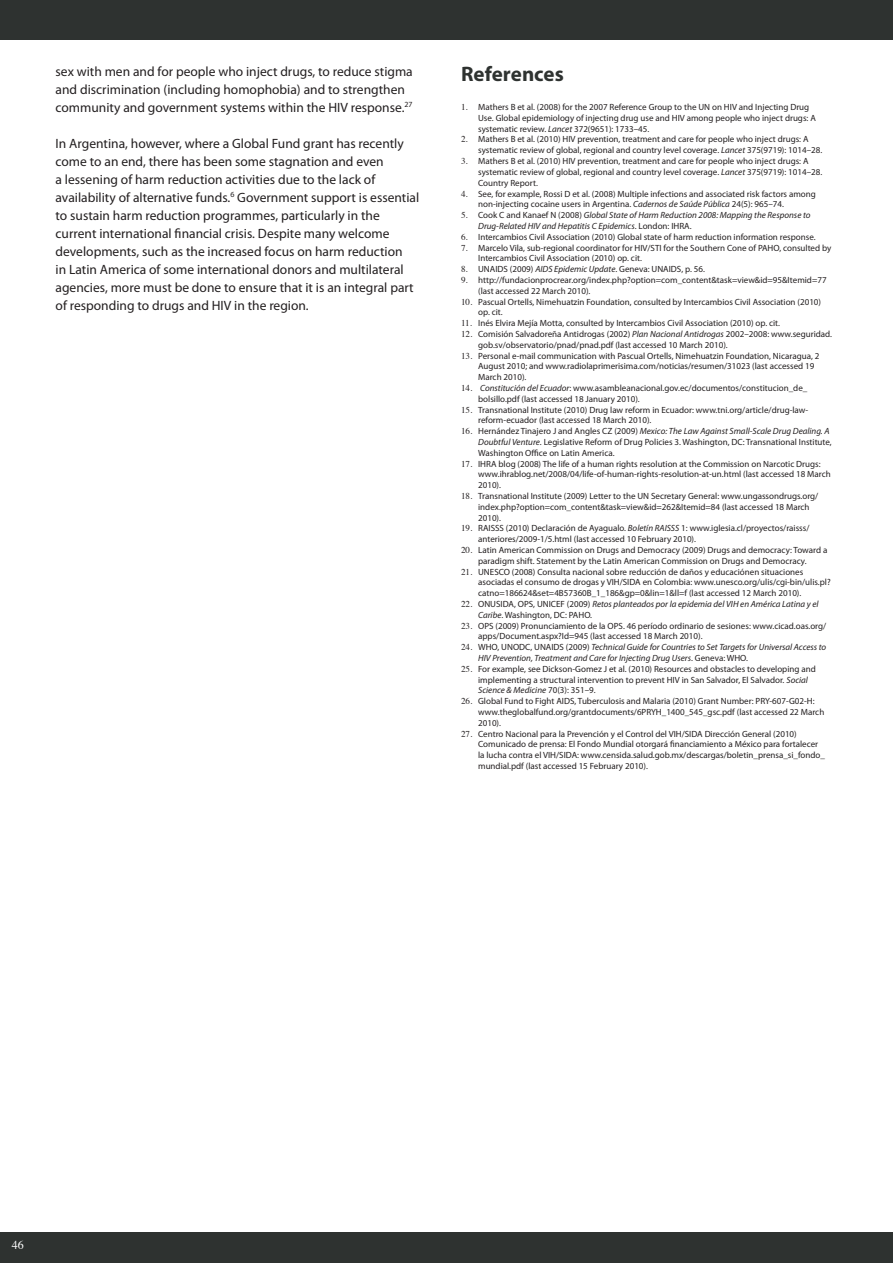
<style>
.page{position:relative;width:893px;height:1263px;background:#fff}
.page>*{position:absolute;margin:0;border:0;box-sizing:border-box;transform-origin:0 0}
.t1{font:700 21px "Myriad Pro";color:#2e3230}
.t2{font:13.5px/18px "Myriad Pro";color:#231f20}
.t3{font:12px "Times";color:#fff}
.t4{font:9px/10.8px "Myriad Pro";color:#231f20}
.t5{font:italic 9px/10.8px "Myriad Pro";color:#231f20}
.s1{font-family:"Times"}
.s2{font-style:italic}
.s3{font-family:"Times";font-style:normal}
.s4{font-style:normal}
</style>
<div class="page">
<div style="left:0;top:1233px;width:893px;height:30px;background:#2e3230"></div>
<div style="left:0;top:0;width:893px;height:39px;background:#2e3230"></div>
<h2 class="t2" style="left:56px;top:62px;width:359px">sex with men and for people who inject drugs, to reduce stigma and discrimination (including homophobia) and to strengthen community and government systems within the HIV response.<sup>27</sup></h2>
<p class="t2" style="left:56px;top:134px;width:365px">In Argentina, however, where a Global Fund grant has recently come to an end, there has been some stagnation and even<br>a lessening of harm reduction activities due to the lack of availability of alternative funds.<sup>6</sup> Government support is essential to sustain harm reduction programmes, particularly in the current international financial crisis. Despite many welcome developments, such as the increased focus on harm reduction<br>in Latin America of some international donors and multilateral agencies, more must be done to ensure that it is an integral part of responding to drugs and HIV in the region.</p>
<h1 class="t1" style="left:461px;top:62px;width:104px">References</h1>
<p class="t4" style="left:478px;top:102px;width:339px;text-indent:-17px"><span class="s1">1.</span> Mathers B et al. (2008) for the 2007 Reference Group to the UN on HIV and Injecting Drug<br>Use. Global epidemiology of injecting drug use and HIV among people who inject drugs: A systematic review. <span class="s2">Lancet</span> 372(9651): 1733–45.</p>
<p class="t4" style="left:478px;top:134px;width:346px;text-indent:-17px"><span class="s1">2.</span> Mathers B et al. (2010) HIV prevention, treatment and care for people who inject drugs: A systematic review of global, regional and country level coverage. <span class="s2">Lancet</span> 375(9719): 1014–28.</p>
<p class="t4" style="left:478px;top:156px;width:346px;text-indent:-17px"><span class="s1">3.</span> Mathers B et al. (2010) HIV prevention, treatment and care for people who inject drugs: A systematic review of global, regional and country level coverage. <span class="s2">Lancet</span> 375(9719): 1014–28.<br>Country Report.</p>
<p class="t4" style="left:478px;top:188px;width:339px;text-indent:-17px"><span class="s1">4.</span> See, for example, Rossi D et al. (2008) Multiple infections and associated risk factors among non-injecting cocaine users in Argentina. <span class="s2">Cadernos de Saúde Pública</span> 24(5): 965–74.</p>
<p class="t5" style="left:478px;top:210px;width:334px;text-indent:-17px"><span class="s3">5.</span> <span class="s4">Cook C and Kanaef N (2008)</span> Global State of Harm Reduction 2008: Mapping the Response to<br>Drug-Related HIV and Hepatitis C Epidemics<span class="s4">. London: IHRA.</span></p>
<p class="t4" style="left:461px;top:231px;width:356px"><span class="s1">6.</span> Intercambios Civil Association (2010) Global state of harm reduction information response.</p>
<p class="t4" style="left:478px;top:242px;width:355px;text-indent:-17px"><span class="s1">7.</span> Marcelo Vila, sub-regional coordinator for HIV/STI for the Southern Cone of PAHO, consulted by<br>Intercambios Civil Association (2010) op. cit.</p>
<p class="t4" style="left:461px;top:264px;width:245px"><span class="s1">8.</span> UNAIDS (2009) <span class="s2">AIDS Epidemic Update</span>. Geneva: UNAIDS, p. 56.</p>
<p class="t4" style="left:478px;top:275px;width:350px;text-indent:-17px"><span class="s1">9.</span> http://fundacionprocrear.org/index.php?option=com_content&amp;task=view&amp;id=95&amp;Itemid=77 (last accessed 22 March 2010).</p>
<p class="t4" style="left:478px;top:296px;width:344px;text-indent:-17px"><span class="s1">10.</span> Pascual Ortells, Nimehuatzin Foundation, consulted by Intercambios Civil Association (2010) op. cit.</p>
<p class="t4" style="left:461px;top:318px;width:320px"><span class="s1">11.</span> Inés Elvira Mejía Motta, consulted by Intercambios Civil Association (2010) op. cit.</p>
<p class="t4" style="left:478px;top:329px;width:355px;text-indent:-17px"><span class="s1">12.</span> Comisión Salvadoreña Antidrogas (2002) <span class="s2">Plan Nacional Antidrogas</span> 2002–2008: www.seguridad. gob.sv/observatorio/pnad/pnad.pdf (last accessed 10 March 2010).</p>
<p class="t4" style="left:478px;top:350px;width:343px;text-indent:-17px"><span class="s1">13.</span> Personal e-mail communication with Pascual Ortells, Nimehuatzin Foundation, Nicaragua, 2<br>August 2010; and www.radiolaprimerisima.com/noticias/resumen/31023 (last accessed 19<br>March 2010).</p>
<p class="t4" style="left:478px;top:383px;width:331px;text-indent:-17px"><span class="s1">14.</span> <span class="s2">Constitución del Ecuador</span>: www.asambleanacional.gov.ec/documentos/constitucion_de_ bolsillo.pdf (last accessed 18 January 2010).</p>
<p class="t4" style="left:478px;top:404px;width:332px;text-indent:-17px"><span class="s1">15.</span> Transnational Institute (2010) Drug law reform in Ecuador: www.tni.org/article/drug-law&shy;reform-ecuador (last accessed 18 March 2010).</p>
<p class="t4" style="left:478px;top:426px;width:355px;text-indent:-17px"><span class="s1">16.</span> Hernández Tinajero J and Angles CZ (2009) <span class="s2">Mexico: The Law Against Small-Scale Drug Dealing. A<br>Doubtful Venture</span>. Legislative Reform of Drug Policies 3. Washington, DC: Transnational Institute,<br>Washington Office on Latin America.</p>
<p class="t4" style="left:478px;top:458px;width:354px;text-indent:-17px"><span class="s1">17.</span> IHRA blog (2008) The life of a human rights resolution at the Commission on Narcotic Drugs: www.ihrablog.net/2008/04/life-of-human-rights-resolution-at-un.html (last accessed 18 March<br>2010).</p>
<p class="t4" style="left:478px;top:491px;width:342px;text-indent:-17px"><span class="s1">18.</span> Transnational Institute (2009) Letter to the UN Secretary General: www.ungassondrugs.org/ index.php?option=com_content&amp;task=view&amp;id=262&amp;Itemid=84 (last accessed 18 March<br>2010).</p>
<p class="t4" style="left:478px;top:523px;width:333px;text-indent:-17px"><span class="s1">19.</span> RAISSS (2010) Declaración de Ayagualo. <span class="s2">Boletín RAISSS</span> 1: www.iglesia.cl/proyectos/raisss/ anteriores/2009-1/5.html (last accessed 10 February 2010).</p>
<p class="t4" style="left:461px;top:545px;width:368px;text-align:center"><span class="s1">20.</span> Latin American Commission on Drugs and Democracy (2009) Drugs and democracy: Toward a paradigm shift. Statement by the Latin American Commission on Drugs and Democracy.</p>
<p class="t4" style="left:478px;top:566px;width:354px;text-indent:-17px"><span class="s1">21.</span> UNESCO (2008) Consulta nacional sobre reducción de daños y educaciónen situaciones asociadas el consumo de drogas y VIH/SIDA en Colombia: www.unesco.org/ulis/cgi-bin/ulis.pl? catno=186624&amp;set=4B57360B_1_186&amp;gp=0&amp;lin=1&amp;ll=f (last accessed 12 March 2010).</p>
<p class="t5" style="left:478px;top:599px;width:342px;text-indent:-17px"><span class="s3">22.</span> <span class="s4">ONUSIDA, OPS, UNICEF (2009)</span> Retos planteados por la epidemia del VIH en América Latina y el<br>Caribe<span class="s4">. Washington, DC: PAHO.</span></p>
<p class="t4" style="left:478px;top:620px;width:350px;text-indent:-17px"><span class="s1">23.</span> OPS (2009) Pronunciamiento de la OPS. 46 período ordinario de sesiones: www.cicad.oas.org/ apps/Document.aspx?Id=945 (last accessed 18 March 2010).</p>
<p class="t5" style="left:478px;top:642px;width:350px;text-indent:-17px"><span class="s3">24.</span> <span class="s4">WHO, UNODC, UNAIDS (2009)</span> Technical Guide for Countries to Set Targets for Universal Access to<br>HIV Prevention, Treatment and Care for Injecting Drug Users<span class="s4">. Geneva: WHO.</span></p>
<p class="t4" style="left:478px;top:663px;width:339px;text-indent:-17px"><span class="s1">25.</span> For example, see Dickson-Gomez J et al. (2010) Resources and obstacles to developing and implementing a structural intervention to prevent HIV in San Salvador, El Salvador. <span class="s2">Social<br>Science &amp; Medicine</span> 70(3): 351–9.</p>
<p class="t4" style="left:478px;top:696px;width:348px;text-indent:-17px"><span class="s1">26.</span> Global Fund to Fight AIDS, Tuberculosis and Malaria (2010) Grant Number: PRY-607-G02-H: www.theglobalfund.org/grantdocuments/6PRYH_1400_545_gsc.pdf (last accessed 22 March<br>2010).</p>
<p class="t4" style="left:478px;top:728px;width:348px;text-indent:-17px"><span class="s1">27.</span> Centro Nacional para la Prevención y el Control del VIH/SIDA Dirección General (2010)<br>Comunicado de prensa: El Fondo Mundial otorgará financiamiento a México para fortalecer la lucha contra el VIH/SIDA: www.censida.salud.gob.mx/descargas/boletin_prensa_si_fondo_ mundial.pdf (last accessed 15 February 2010).</p>
<h3 class="t3" style="left:12px;top:1234px;width:14px">46</h3>
</div>
